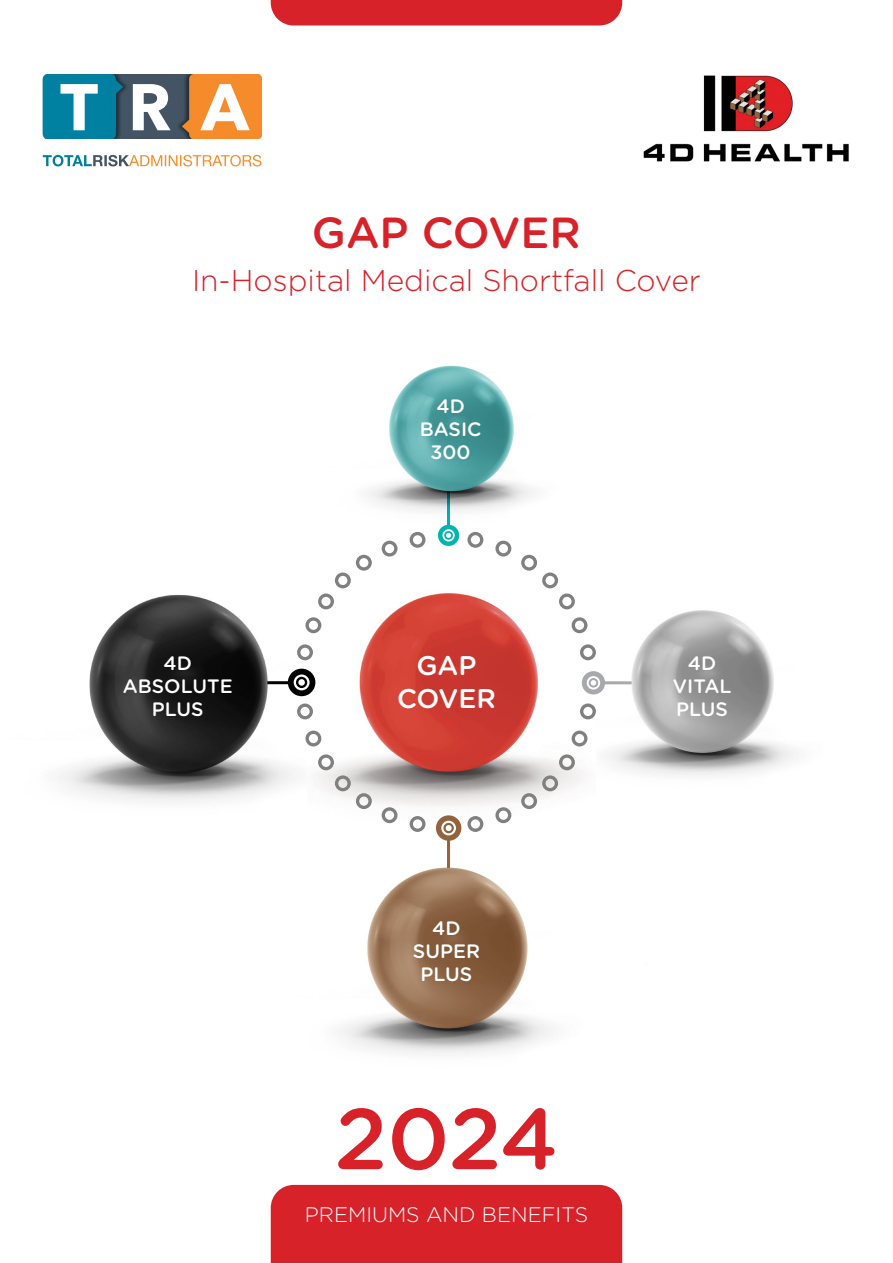
<style>
.page{position:relative;width:893px;height:1263px;background:#fff}
.page>*{position:absolute;margin:0;border:0;box-sizing:border-box;transform-origin:0 0}
.t1{font:500 86.1px "Gotham Rounded";color:#d72229}
.t2{font:500 43.5px "Gotham Rounded";color:#d72229}
.t3{font:300 30px "Gotham Rounded";color:#d72229}
.t4{font:500 27px/32.4px "Gotham Rounded";color:#fff;text-align:center}
.t5{font:300 21px "Gotham Rounded";color:#fff}
.t6{font:500 19.35px/23.2px "Gotham Rounded";color:#fff;text-align:center}
</style>
<div class="page">
<img style="left:367px;top:365px;width:166px;height:146px">
<img style="left:595px;top:610px;width:200px;height:166px">
<img style="left:340px;top:867px;width:212px;height:187px">
<img style="left:58px;top:594px;width:249px;height:208px">
<hr style="left:447px;top:491px;width:3px;height:34px;background:#00b5ad">
<img style="left:311px;top:593px;width:284px;height:232px">
<div style="left:271px;top:1185px;width:351px;height:78px;background:#d72229"></div>
<div style="left:271px;top:0;width:351px;height:26px;background:#d72229"></div>
<svg style="left:580px;top:644px;width:16px;height:16px"></svg>
<svg style="left:572px;top:617px;width:15px;height:16px"></svg>
<svg style="left:521px;top:555px;width:54px;height:54px"></svg>
<svg style="left:495px;top:541px;width:16px;height:15px"></svg>
<svg style="left:467px;top:532px;width:16px;height:16px"></svg>
<svg style="left:297px;top:644px;width:16px;height:16px"></svg>
<svg style="left:305px;top:617px;width:16px;height:16px"></svg>
<svg style="left:318px;top:555px;width:54px;height:54px"></svg>
<svg style="left:382px;top:541px;width:15px;height:15px"></svg>
<svg style="left:410px;top:532px;width:15px;height:16px"></svg>
<svg style="left:297px;top:703px;width:16px;height:16px"></svg>
<svg style="left:305px;top:731px;width:16px;height:15px"></svg>
<svg style="left:318px;top:754px;width:54px;height:55px"></svg>
<svg style="left:382px;top:807px;width:15px;height:16px"></svg>
<svg style="left:410px;top:816px;width:15px;height:16px"></svg>
<svg style="left:580px;top:703px;width:16px;height:16px"></svg>
<svg style="left:572px;top:731px;width:15px;height:15px"></svg>
<svg style="left:521px;top:754px;width:54px;height:55px"></svg>
<svg style="left:495px;top:807px;width:16px;height:16px"></svg>
<svg style="left:467px;top:816px;width:16px;height:16px"></svg>
<svg style="left:438px;top:525px;width:21px;height:21px"></svg>
<hr style="left:447px;top:839px;width:3px;height:29px;background:#93633f">
<svg style="left:436px;top:815px;width:25px;height:26px"></svg>
<hr style="left:605px;top:681px;width:27px;height:3px;background:#a7a9ac">
<svg style="left:582px;top:671px;width:23px;height:23px"></svg>
<hr style="left:267px;top:681px;width:21px;height:3px;background:#000">
<svg style="left:288px;top:669px;width:27px;height:27px"></svg>
<svg style="left:43px;top:155px;width:218px;height:11px"></svg>
<img style="left:43px;top:74px;width:219px;height:65px">
<svg style="left:60px;top:84px;width:190px;height:46px"></svg>
<img style="left:643px;top:75px;width:206px;height:86px">
<h2 class="t2" style="left:312px;top:202px;width:271px">GAP COVER</h2>
<h3 class="t3" style="left:192px;top:260px;width:510px">In-Hospital Medical Shortfall Cover</h3>
<p class="t6" style="left:123px;top:650px;width:111px">4D<br>ABSOLUTE<br>PLUS</p>
<p class="t6" style="left:420px;top:394px;width:63px">4D<br>BASIC<br>300</p>
<h3 class="t4" style="left:397px;top:648px;width:100px">GAP<br>COVER</h3>
<p class="t6" style="left:413px;top:915px;width:69px">4D<br>SUPER<br>PLUS</p>
<h1 class="t1" style="left:334px;top:1077px;width:225px">2024</h1>
<p class="t5" style="left:305px;top:1200px;width:285px">PREMIUMS AND BENEFITS</p>
<p class="t6" style="left:673px;top:650px;width:60px">4D<br>VITAL<br>PLUS</p>
</div>
